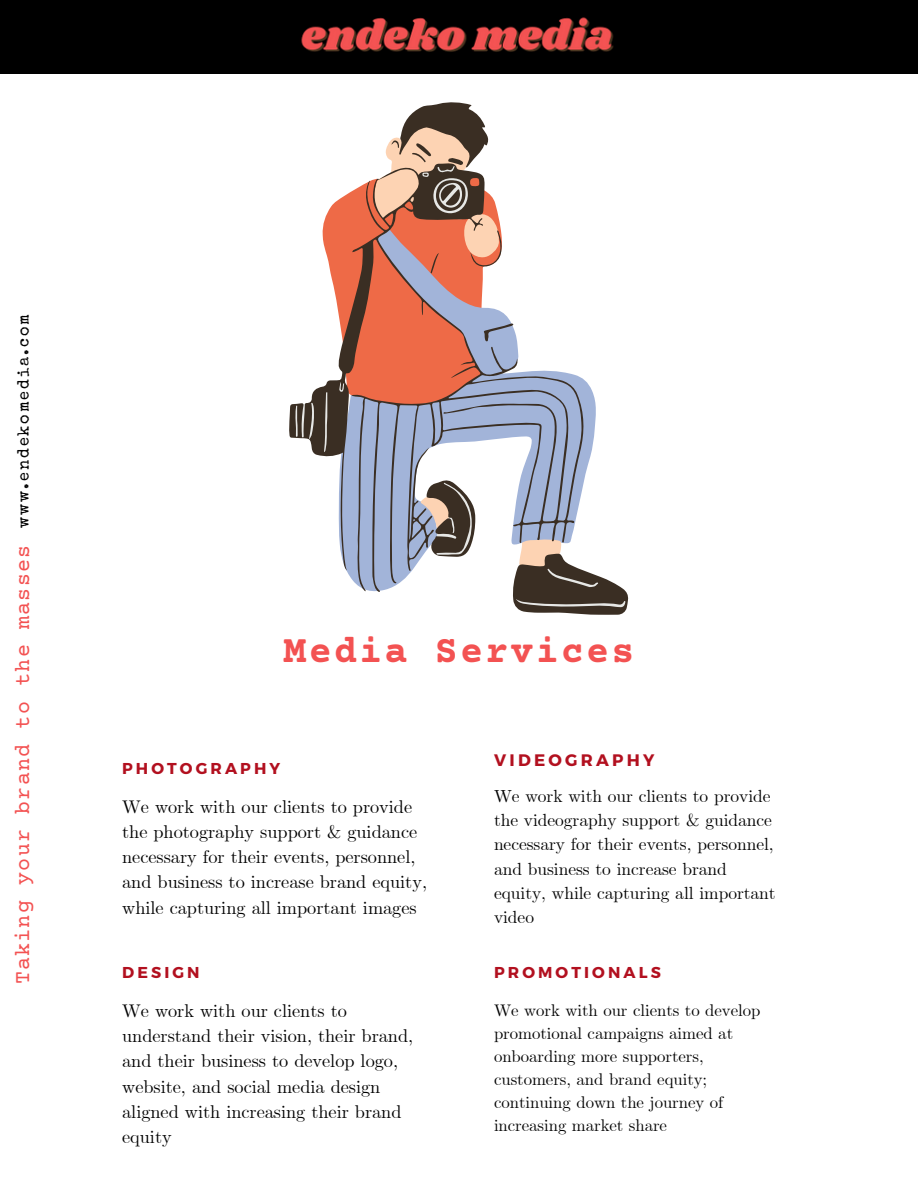
<style>
.page{position:relative;width:918px;height:1188px;background:#fff}
.page>*{position:absolute;margin:0;border:0;box-sizing:border-box;transform-origin:0 0}
.t1{font:700 38.25px "Courier Prime";letter-spacing:.06em;color:#f35252}
.t2{font:21.6px "Courier Prime";letter-spacing:.06em;color:#f35252}
.t3{font:18.3px/25.2px "CMU Serif";color:#000}
.t4{font:17.4px/24.2px "CMU Serif";color:#000}
.t5{font:16.65px/23.1px "CMU Serif";color:#000}
.t6{font:700 16.65px "Montserrat";letter-spacing:.195em;color:#b2101f}
.t7{font:700 15.75px "Montserrat";letter-spacing:.195em;color:#b2101f}
.s1{font-family:"Special Elite";font-size:16.2px;color:#000}
</style>
<div class="page">
<div style="left:0;top:0;width:918px;height:73px;background:#000"></div>
<img style="left:301px;top:17px;width:313px;height:35px">
<svg style="left:289px;top:102px;width:340px;height:513px"></svg>
<p class="t2" style="left:12px;top:984px;width:672px;rotate:-90deg">Taking your brand to the masses <span class="s1">www.endekomedia.com</span></p>
<h1 class="t1" style="left:284px;top:632px;width:352px">Media Services</h1>
<p class="t7" style="left:122px;top:758px;width:160px">PHOTOGRAPHY</p>
<p class="t3" style="left:122px;top:795px;width:306px">We work with our clients to provide the photography support &amp; guidance necessary for their events, personnel, and business to increase brand equity, while capturing all important images</p>
<p class="t7" style="left:122px;top:962px;width:79px">DESIGN</p>
<p class="t3" style="left:122px;top:999px;width:293px">We work with our clients to understand their vision, their brand, and their business to develop logo, website, and social media design aligned with increasing their brand equity</p>
<p class="t6" style="left:494px;top:749px;width:162px">VIDEOGRAPHY</p>
<p class="t4" style="left:494px;top:785px;width:283px">We work with our clients to provide the videography support &amp; guidance necessary for their events, personnel, and business to increase brand equity, while capturing all important video</p>
<p class="t7" style="left:494px;top:962px;width:168px">PROMOTIONALS</p>
<p class="t5" style="left:494px;top:999px;width:268px">We work with our clients to develop promotional campaigns aimed at onboarding more supporters, customers, and brand equity; continuing down the journey of increasing market share</p>
</div>
